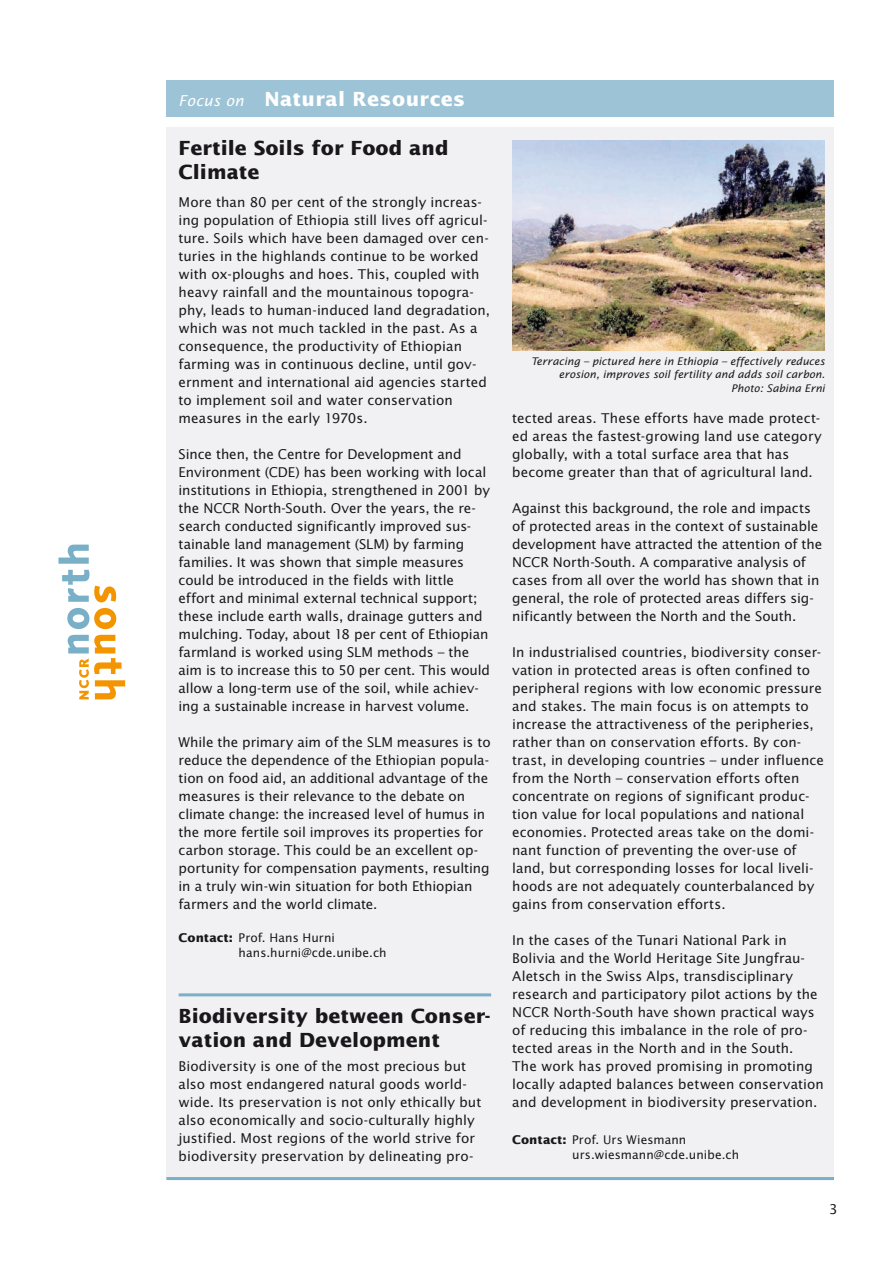
<style>
.page{position:relative;width:893px;height:1263px;background:#fff}
.page>*{position:absolute;margin:0;border:0;box-sizing:border-box;transform-origin:0 0}
.t1{font:700 19.5px/24px "Lucida Sans Std";letter-spacing:.005em;color:#1a171c}
.t2{font:700 19.5px "Lucida Sans Std";letter-spacing:.02em;color:#fff}
.t3{font:13.5px/18px "Lucida Sans Std";color:#1a171c}
.t4{font:12px/15px "Lucida Sans Std";letter-spacing:.005em;color:#1a171c}
.t5{font:italic 10.5px/13.5px "Lucida Sans Std";letter-spacing:.005em;color:#1a171c;text-align:right}
.s1{font-weight:400;font-style:italic;font-size:15px}
.s2{font-weight:700}
</style>
<div class="page">
<svg style="left:58px;top:545px;width:31px;height:19px"></svg>
<svg style="left:67px;top:608px;width:49px;height:21px"></svg>
<svg style="left:68px;top:635px;width:57px;height:64px"></svg>
<svg style="left:62px;top:570px;width:54px;height:32px"></svg>
<div style="left:166px;top:81px;width:667px;height:36px;background:#9cc3d6"></div>
<div style="left:166px;top:128px;width:667px;height:1051px;background:#f1f1f4"></div>
<hr style="left:166px;top:1177px;width:668px;height:3px;background:#79afc7">
<img style="left:512px;top:140px;width:313px;height:210px">
<hr style="left:179px;top:993px;width:312px;height:3px;background:#79afc7">
<h1 class="t2" style="left:179px;top:88px;width:288px"><span class="s1">Focus on</span> Natural Resources</h1>
<h1 class="t1" style="left:179px;top:136px;width:271px">Fertile Soils for Food and<br>Climate</h1>
<p class="t3" style="left:179px;top:193px;width:313px">More than 80 per cent of the strongly increas&shy;ing population of Ethiopia still lives off agricul&shy;ture. Soils which have been damaged over cen&shy;turies in the highlands continue to be worked with ox-ploughs and hoes. This, coupled with heavy rainfall and the mountainous topogra&shy;phy, leads to human-induced land degradation, which was not much tackled in the past. As a consequence, the productivity of Ethiopian farming was in continuous decline, until gov&shy;ernment and international aid agencies started to implement soil and water conservation measures in the early 1970s.</p>
<p class="t3" style="left:179px;top:445px;width:313px">Since then, the Centre for Development and Environment (CDE) has been working with local institutions in Ethiopia, strengthened in 2001 by the NCCR North-South. Over the years, the re&shy;search conducted significantly improved sus&shy;tainable land management (SLM) by farming families. It was shown that simple measures could be introduced in the fields with little effort and minimal external technical support; these include earth walls, drainage gutters and mulching. Today, about 18 per cent of Ethiopian farmland is worked using SLM methods – the aim is to increase this to 50 per cent. This would allow a long-term use of the soil, while achiev&shy;ing a sustainable increase in harvest volume.</p>
<p class="t3" style="left:179px;top:733px;width:314px">While the primary aim of the SLM measures is to reduce the dependence of the Ethiopian popula&shy;tion on food aid, an additional advantage of the measures is their relevance to the debate on climate change: the increased level of humus in the more fertile soil improves its properties for carbon storage. This could be an excellent op&shy;portunity for compensation payments, resulting in a truly win-win situation for both Ethiopian farmers and the world climate.</p>
<p class="t4" style="left:239px;top:930px;width:150px;text-indent:-60px"><span class="s2">Contact:</span> Prof. Hans Hurni hans.hurni@cde.unibe.ch</p>
<h1 class="t1" style="left:179px;top:1004px;width:313px">Biodiversity between Conser&shy;vation and Development</h1>
<p class="t3" style="left:179px;top:1057px;width:304px">Biodiversity is one of the most precious but also most endangered natural goods world&shy;wide. Its preservation is not only ethically but also economically and socio-culturally highly justified. Most regions of the world strive for biodiversity preservation by delineating pro-</p>
<p class="t5" style="left:531px;top:354px;width:295px">Terracing – pictured here in Ethiopia – effectively reduces erosion, improves soil fertility and adds soil carbon.<br>Photo: Sabina Erni</p>
<p class="t3" style="left:512px;top:409px;width:311px">tected areas. These efforts have made protect&shy;ed areas the fastest-growing land use category globally, with a total surface area that has become greater than that of agricultural land.</p>
<p class="t3" style="left:512px;top:499px;width:311px">Against this background, the role and impacts of protected areas in the context of sustainable development have attracted the attention of the NCCR North-South. A comparative analysis of cases from all over the world has shown that in general, the role of protected areas differs sig&shy;nificantly between the North and the South.</p>
<p class="t3" style="left:512px;top:643px;width:313px">In industrialised countries, biodiversity conser&shy;vation in protected areas is often confined to peripheral regions with low economic pressure and stakes. The main focus is on attempts to increase the attractiveness of the peripheries, rather than on conservation efforts. By con&shy;trast, in developing countries – under influence from the North – conservation efforts often concentrate on regions of significant produc&shy;tion value for local populations and national economies. Protected areas take on the domi&shy;nant function of preventing the over-use of land, but corresponding losses for local liveli&shy;hoods are not adequately counterbalanced by gains from conservation efforts.</p>
<p class="t3" style="left:512px;top:931px;width:313px">In the cases of the Tunari National Park in Bolivia and the World Heritage Site Jungfrau-Aletsch in the Swiss Alps, transdisciplinary research and participatory pilot actions by the NCCR North-South have shown practical ways of reducing this imbalance in the role of pro&shy;tected areas in the North and in the South.<br>The work has proved promising in promoting locally adapted balances between conservation and development in biodiversity preservation.</p>
<p class="t4" style="left:572px;top:1132px;width:168px;text-indent:-60px"><span class="s2">Contact:</span> Prof. Urs Wiesmann urs.wiesmann@cde.unibe.ch</p>
<p class="t3" style="left:829px;top:1200px;width:10px">3</p>
</div>
